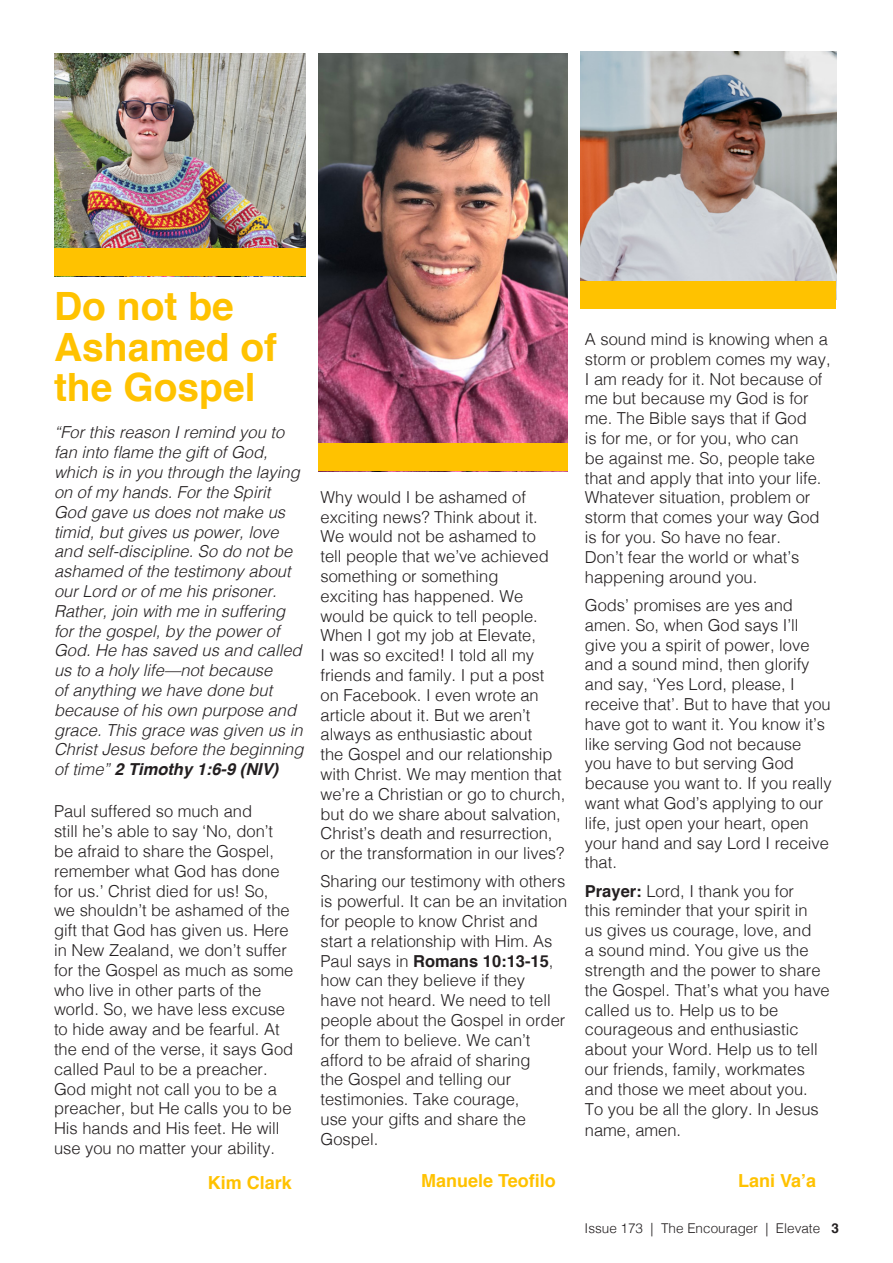
<style>
.page{position:relative;width:893px;height:1263px;background:#fff}
.page>*{position:absolute;margin:0;border:0;box-sizing:border-box;transform-origin:0 0}
.t1{font:700 39px/40.5px "Helvetica";color:#ffc200}
.t2{font:700 18px "Helvetica";color:#ffc200}
.t3{font:300 16.5px/19.8px "Helvetica";color:#231f20}
.t4{font:italic 300 16.5px/19.8px "Helvetica";color:#231f20}
.t5{font:300 13.5px "Helvetica";color:#231f20}
.s1{font-weight:700}
</style>
<div class="page">
<img style="left:54px;top:53px;width:251px;height:195px">
<img style="left:580px;top:51px;width:256px;height:230px">
<img style="left:318px;top:53px;width:249px;height:390px">
<div style="left:54px;top:248px;width:251px;height:28px;background:#ffc200"></div>
<div style="left:318px;top:443px;width:249px;height:28px;background:#ffc200"></div>
<div style="left:580px;top:281px;width:256px;height:28px;background:#ffc200"></div>
<p class="t1" style="left:54px;top:287px;width:225px">Do not be<br>Ashamed of the Gospel</p>
<p class="t4" style="left:54px;top:422px;width:251px">“For this reason I remind you to fan into flame the gift of God, which is in you through the laying on of my hands. For the Spirit<br>God gave us does not make us timid, but gives us power, love and self-discipline. So do not be ashamed of the testimony about our Lord or of me his prisoner.<br>Rather, join with me in suffering for the gospel, by the power of<br>God. He has saved us and called us to a holy life—not because<br>of anything we have done but because of his own purpose and grace. This grace was given us in<br>Christ Jesus before the beginning of time” <span class="s1">2 Timothy 1:6-9 (NIV)</span></p>
<p class="t3" style="left:54px;top:800px;width:241px">Paul suffered so much and<br>still he’s able to say ‘No, don’t be afraid to share the Gospel, remember what God has done for us.’ Christ died for us! So, we shouldn’t be ashamed of the gift that God has given us. Here in New Zealand, we don’t suffer for the Gospel as much as some who live in other parts of the world. So, we have less excuse to hide away and be fearful. At the end of the verse, it says God called Paul to be a preacher.<br>God might not call you to be a preacher, but He calls you to be<br>His hands and His feet. He will use you no matter your ability.</p>
<p class="t3" style="left:320px;top:486px;width:246px">Why would I be ashamed of exciting news? Think about it.<br>We would not be ashamed to<br>tell people that we’ve achieved something or something<br>exciting has happened. We would be quick to tell people.<br>When I got my job at Elevate,<br>I was so excited! I told all my friends and family. I put a post on Facebook. I even wrote an article about it. But we aren’t always as enthusiastic about<br>the Gospel and our relationship with Christ. We may mention that we’re a Christian or go to church, but do we share about salvation,<br>Christ’s death and resurrection, or the transformation in our lives?</p>
<p class="t3" style="left:320px;top:870px;width:248px">Sharing our testimony with others is powerful. It can be an invitation for people to know Christ and start a relationship with Him. As<br>Paul says in <span class="s1">Romans 10:13-15</span>, how can they believe if they<br>have not heard. We need to tell people about the Gospel in order for them to believe. We can’t afford to be afraid of sharing<br>the Gospel and telling our testimonies. Take courage,<br>use your gifts and share the<br>Gospel.</p>
<p class="t3" style="left:585px;top:328px;width:247px">A sound mind is knowing when a storm or problem comes my way,<br>I am ready for it. Not because of me but because my God is for me. The Bible says that if God<br>is for me, or for you, who can<br>be against me. So, people take that and apply that into your life.<br>Whatever situation, problem or storm that comes your way God is for you. So have no fear.<br>Don’t fear the world or what’s happening around you.</p>
<p class="t3" style="left:585px;top:594px;width:248px">Gods’ promises are yes and amen. So, when God says I’ll give you a spirit of power, love and a sound mind, then glorify and say, ‘Yes Lord, please, I receive that’. But to have that you have got to want it. You know it’s like serving God not because you have to but serving God because you want to. If you really want what God’s applying to our life, just open your heart, open your hand and say Lord I receive that.</p>
<p class="t3" style="left:585px;top:880px;width:246px"><span class="s1">Prayer:</span> Lord, I thank you for<br>this reminder that your spirit in<br>us gives us courage, love, and<br>a sound mind. You give us the strength and the power to share the Gospel. That’s what you have called us to. Help us to be courageous and enthusiastic about your Word. Help us to tell our friends, family, workmates and those we meet about you.<br>To you be all the glory. In Jesus</p>
<p class="t3" style="left:585px;top:1119px;width:98px">name, amen.</p>
<p class="t2" style="left:208px;top:1168px;width:86px">Kim Clark</p>
<p class="t2" style="left:421px;top:1166px;width:136px">Manuele Teofilo</p>
<p class="t2" style="left:738px;top:1166px;width:80px">Lani Va’a</p>
<p class="t5" style="left:585px;top:1217px;width:256px">Issue 173 | The Encourager | Elevate <span class="s1">3</span></p>
</div>
